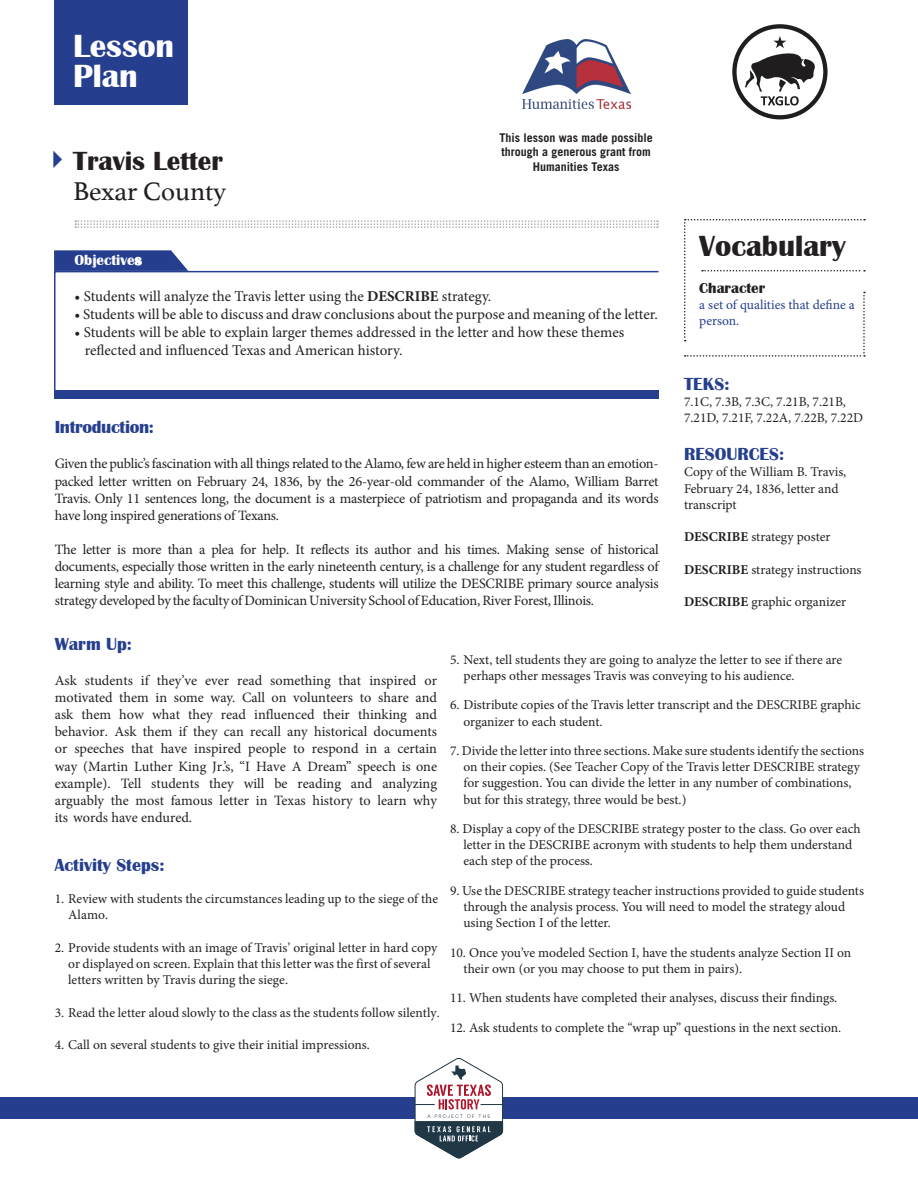
<style>
.page{position:relative;width:918px;height:1188px;background:#fff}
.page>*{position:absolute;margin:0;border:0;box-sizing:border-box;transform-origin:0 0}
.t1{font:700 33px/30px "Britannic";color:#fff}
.t2{font:700 30px "Britannic";color:#231f20}
.t3{font:700 27px "Britannic";color:#231f20}
.t4{font:27px "Athelas";color:#231f20}
.t5{font:700 18px "Britannic";color:#253f8e}
.t6{font:700 18px "Britannic";letter-spacing:-.02em;color:#253f8e}
.t7{font:15px/18px "Minion Pro";color:#231f20}
.t8{font:700 15px "Britannic";color:#fff}
.t9{font:700 15px "Britannic";color:#231f20}
.t10{font:14.25px/17.1px "Minion Pro";letter-spacing:-.02em;color:#231f20;text-align:justify}
.t11{font:13.5px/16.2px "Minion Pro";color:#231f20}
.t12{font:13.5px/16.2px "Minion Pro";color:#253f8e}
.t13{font:700 12px/14.4px "Trade Gothic";color:#231f20}
.s1{font-weight:700}
</style>
<div class="page">
<div style="left:0;top:1098px;width:918px;height:21px;background:#253f8e"></div>
<div style="left:55px;top:0;width:133px;height:104px;background:#253f8e"></div>
<svg style="left:732px;top:24px;width:96px;height:95px"></svg>
<svg style="left:415px;top:1058px;width:88px;height:100px"></svg>
<img style="left:522px;top:39px;width:108px;height:69px">
<svg style="left:75px;top:220px;width:583px;height:8px"></svg>
<svg style="left:54px;top:270px;width:605px;height:126px"></svg>
<svg style="left:54px;top:250px;width:134px;height:21px;background:#364e97"></svg>
<svg style="left:684px;top:219px;width:181px;height:138px"></svg>
<div style="left:54px;top:391px;width:604px;height:8px;background:#253f8e"></div>
<h1 class="t1" style="left:73px;top:32px;width:103px">Lesson<br>Plan</h1>
<p class="t13" style="left:500px;top:130px;width:155px">This lesson was made possible through a generous grant from</p>
<h3 class="t3" style="left:73px;top:146px;width:151px">Travis Letter</h3>
<p class="t13" style="left:533px;top:159px;width:88px">Humanities Texas</p>
<h3 class="t4" style="left:73px;top:170px;width:155px">Bexar County</h3>
<p class="t8" style="left:75px;top:251px;width:69px">Objectives</p>
<p class="t7" style="left:75px;top:288px;width:418px">• Students will analyze the Travis letter using the <span class="s1">DESCRIBE</span> strategy.</p>
<p class="t7" style="left:75px;top:306px;width:585px">• Students will be able to discuss and draw conclusions about the purpose and meaning of the letter.</p>
<p class="t7" style="left:85px;top:324px;width:541px;text-indent:-10px">• Students will be able to explain larger themes addressed in the letter and how these themes reflected and influenced Texas and American history.</p>
<h3 class="t6" style="left:55px;top:417px;width:101px">Introduction:</h3>
<p class="t10" style="left:55px;top:455px;width:605px">Given the public’s fascination with all things related to the Alamo, few are held in higher esteem than an emotion&shy;packed letter written on February 24, 1836, by the 26-year-old commander of the Alamo, William Barret Travis. Only 11 sentences long, the document is a masterpiece of patriotism and propaganda and its words have long inspired generations of Texans.</p>
<p class="t10" style="left:55px;top:541px;width:605px">The letter is more than a plea for help. It reflects its author and his times. Making sense of historical documents, especially those written in the early nineteenth century, is a challenge for any student regardless of learning style and ability. To meet this challenge, students will utilize the DESCRIBE primary source analysis strategy developed by the faculty of Dominican University School of Education, River Forest, Illinois.</p>
<h2 class="t2" style="left:699px;top:229px;width:148px">Vocabulary</h2>
<p class="t9" style="left:699px;top:279px;width:67px">Character</p>
<p class="t12" style="left:699px;top:297px;width:157px">a set of qualities that define a person.</p>
<h3 class="t5" style="left:684px;top:374px;width:47px">TEKS:</h3>
<p class="t11" style="left:684px;top:394px;width:181px">7.1C, 7.3B, 7.3C, 7.21B, 7.21B,<br>7.21D, 7.21F, 7.22A, 7.22B, 7.22D</p>
<h3 class="t5" style="left:684px;top:444px;width:102px">RESOURCES:</h3>
<p class="t11" style="left:684px;top:464px;width:164px">Copy of the William B. Travis,<br>February 24, 1836, letter and transcript</p>
<p class="t11" style="left:684px;top:529px;width:148px"><span class="s1">DESCRIBE</span> strategy poster</p>
<p class="t11" style="left:684px;top:561px;width:179px"><span class="s1">DESCRIBE</span> strategy instructions</p>
<p class="t11" style="left:684px;top:594px;width:164px"><span class="s1">DESCRIBE</span> graphic organizer</p>
<h3 class="t5" style="left:55px;top:634px;width:79px">Warm Up:</h3>
<p class="t10" style="left:55px;top:672px;width:384px">Ask students if they’ve ever read something that inspired or motivated them in some way. Call on volunteers to share and ask them how what they read influenced their thinking and behavior. Ask them if they can recall any historical documents or speeches that have inspired people to respond in a certain way (Martin Luther King Jr.’s, “I Have A Dream” speech is one example). Tell students they will be reading and analyzing arguably the most famous letter in Texas history to learn why its words have endured.</p>
<h3 class="t5" style="left:55px;top:855px;width:111px">Activity Steps:</h3>
<p class="t11" style="left:68px;top:891px;width:371px;text-indent:-14px">1. Review with students the circumstances leading up to the siege of the<br>Alamo.</p>
<p class="t11" style="left:68px;top:939px;width:371px;text-indent:-14px">2. Provide students with an image of Travis’ original letter in hard copy or displayed on screen. Explain that this letter was the first of several letters written by Travis during the siege.</p>
<p class="t11" style="left:55px;top:1004px;width:387px">3. Read the letter aloud slowly to the class as the students follow silently.</p>
<p class="t11" style="left:55px;top:1037px;width:317px">4. Call on several students to give their initial impressions.</p>
<p class="t11" style="left:464px;top:651px;width:380px;text-indent:-14px">5. Next, tell students they are going to analyze the letter to see if there are perhaps other messages Travis was conveying to his audience.</p>
<p class="t11" style="left:464px;top:697px;width:399px;text-indent:-14px">6. Distribute copies of the Travis letter transcript and the DESCRIBE graphic organizer to each student.</p>
<p class="t11" style="left:464px;top:743px;width:402px;text-indent:-14px">7. Divide the letter into three sections. Make sure students identify the sections on their copies. (See Teacher Copy of the Travis letter DESCRIBE strategy for suggestion. You can divide the letter in any number of combinations, but for this strategy, three would be best.)</p>
<p class="t11" style="left:464px;top:821px;width:399px;text-indent:-14px">8. Display a copy of the DESCRIBE strategy poster to the class. Go over each letter in the DESCRIBE acronym with students to help them understand each step of the process.</p>
<p class="t11" style="left:464px;top:882px;width:402px;text-indent:-14px">9. Use the DESCRIBE strategy teacher instructions provided to guide students through the analysis process. You will need to model the strategy aloud using Section I of the letter.</p>
<p class="t11" style="left:464px;top:944px;width:389px;text-indent:-14px">10. Once you’ve modeled Section I, have the students analyze Section II on their own (or you may choose to put them in pairs).</p>
<p class="t11" style="left:450px;top:990px;width:389px">11. When students have completed their analyses, discuss their findings.</p>
<p class="t11" style="left:450px;top:1019px;width:393px">12. Ask students to complete the “wrap up” questions in the next section.</p>
</div>
